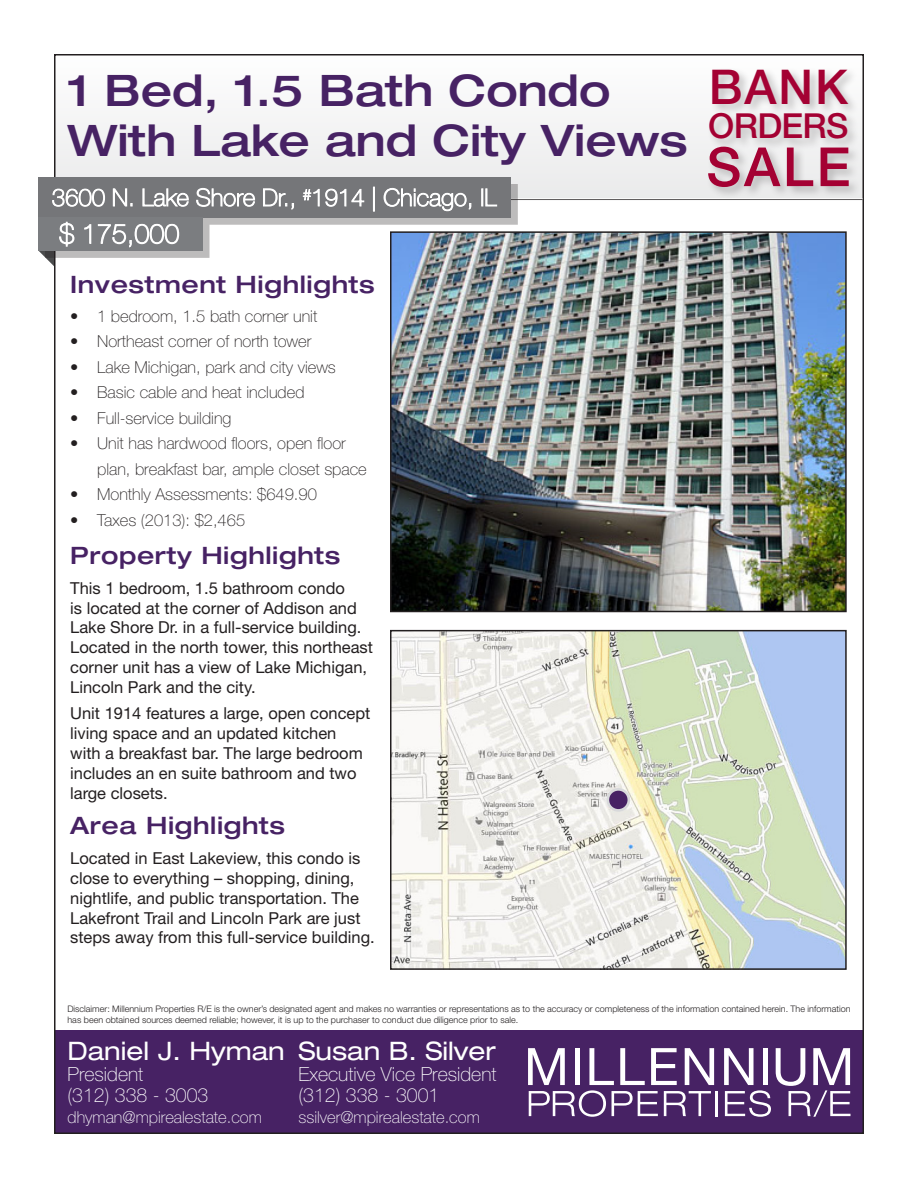
<style>
.page{position:relative;width:918px;height:1188px;background:#fff}
.page>*{position:absolute;margin:0;border:0;box-sizing:border-box;transform-origin:0 0}
.t1{font:500 54px "Helvetica Neue LT Std";color:#a40133}
.t2{font:500 48px "Helvetica Neue LT Std";color:#a40133}
.t3{font:500 expanded 43.5px/49.5px "Helvetica Neue LT Std";color:#472264}
.t4{font:500 34.5px "Helvetica Neue LT Std";letter-spacing:-.02em;color:#a40133}
.t5{font:expanded 25.5px "Helvetica Neue LT Std";color:#fff}
.Section_Header{font:500 expanded 24px "Helvetica Neue LT Std";letter-spacing:.025em;color:#472264}
.t6{font:100 19.5px/21px "Helvetica Neue LT Std";color:#fff}
.body{font:16.5px/19.8px "Helvetica Neue LT Std";color:#231f20}
.t7{font:100 16.5px/25.5px "Helvetica Neue LT Std";color:#231f20}
.t8{font:100 16.5px "Helvetica Neue LT Std";color:#fff}
.t9{font:300 9px/10.8px "Helvetica Neue LT Std";color:#231f20}
</style>
<div class="page">
<div style="left:55px;top:55px;width:809px;height:145px;background:#f5f5f5"></div>
<div style="left:54px;top:1031px;width:810px;height:103px;background:#472264"></div>
<hr style="left:54px;top:199px;width:808px;height:1px;background:#231f20">
<hr style="left:61px;top:198px;width:801px;height:1px;background:#fff">
<div style="left:45px;top:184px;width:473px;height:73px;background:#231f20;opacity:.3"></div>
<div style="left:38px;top:177px;width:473px;height:41px;background:#757679"></div>
<svg style="left:52px;top:188px;width:53px;height:19px"></svg>
<svg style="left:112px;top:188px;width:21px;height:19px"></svg>
<svg style="left:142px;top:188px;width:47px;height:19px"></svg>
<svg style="left:196px;top:188px;width:59px;height:19px"></svg>
<svg style="left:263px;top:188px;width:31px;height:22px"></svg>
<svg style="left:302px;top:188px;width:63px;height:19px"></svg>
<div style="left:373px;top:187px;width:2px;height:25px;border:1px solid #fff"></div>
<svg style="left:383px;top:188px;width:89px;height:24px"></svg>
<svg style="left:481px;top:188px;width:17px;height:19px"></svg>
<div style="left:38px;top:217px;width:165px;height:34px;background:#7b7d80"></div>
<svg style="left:39px;top:221px;width:36px;height:45px"></svg>
<svg style="left:84px;top:223px;width:96px;height:25px"></svg>
<hr style="left:716px;top:1091px;width:2px;height:25px;background:#fff">
<svg style="left:528px;top:1048px;width:186px;height:69px"></svg>
<svg style="left:724px;top:1048px;width:126px;height:69px"></svg>
<div style="left:706px;top:67px;width:155px;height:132px;background:#231f20;opacity:.26"></div>
<img style="left:393px;top:234px;width:451px;height:375px">
<div style="left:390px;top:231px;width:457px;height:381px;border:2px solid #231f20"></div>
<img style="left:393px;top:633px;width:451px;height:334px">
<div style="left:390px;top:630px;width:457px;height:340px;border:2px solid #231f20"></div>
<div style="left:608px;top:789px;width:21px;height:21px;background:#472264;border-radius:50%"></div>
<div style="left:607px;top:788px;width:23px;height:24px;border:3px solid #d8d9db;border-radius:50%"></div>
<h3 class="t3" style="left:68px;top:65px;width:622px">1 Bed, 1.5 Bath Condo<br>With Lake and City Views</h3>
<h2 class="t2" style="left:709px;top:58px;width:141px">BANK</h2>
<h3 class="t4" style="left:708px;top:105px;width:142px">ORDERS</h3>
<h1 class="t1" style="left:706px;top:135px;width:146px">SALE</h1>
<p class="Section_Header" style="left:70px;top:269px;width:306px">Investment Highlights</p>
<p class="t7" style="left:70px;top:303px;width:249px">• 1 bedroom, 1.5 bath corner unit</p>
<p class="t7" style="left:70px;top:329px;width:243px">• Northeast corner of north tower</p>
<p class="t7" style="left:70px;top:354px;width:267px">• Lake Michigan, park and city views</p>
<p class="t7" style="left:70px;top:380px;width:236px">• Basic cable and heat included</p>
<p class="t7" style="left:70px;top:405px;width:163px">• Full-service building</p>
<p class="t7" style="left:97px;top:431px;width:271px;text-indent:-27px">• Unit has hardwood floors, open floor plan, breakfast bar, ample closet space</p>
<p class="t7" style="left:70px;top:482px;width:248px">• Monthly Assessments: $649.90</p>
<p class="t7" style="left:70px;top:507px;width:176px">• Taxes (2013): $2,465</p>
<p class="Section_Header" style="left:70px;top:540px;width:272px">Property Highlights</p>
<p class="body" style="left:70px;top:578px;width:304px">This 1 bedroom, 1.5 bathroom condo<br>is located at the corner of Addison and Lake Shore Dr. in a full-service building.<br>Located in the north tower, this northeast corner unit has a view of Lake Michigan, Lincoln Park and the city.</p>
<p class="body" style="left:70px;top:703px;width:302px">Unit 1914 features a large, open concept living space and an updated kitchen with a breakfast bar. The large bedroom includes an en suite bathroom and two large closets.</p>
<p class="Section_Header" style="left:70px;top:811px;width:217px">Area Highlights</p>
<p class="body" style="left:70px;top:848px;width:306px">Located in East Lakeview, this condo is close to everything – shopping, dining, nightlife, and public transportation. The Lakefront Trail and Lincoln Park are just steps away from this full-service building.</p>
<p class="t9" style="left:68px;top:1003px;width:785px">Disclaimer: Millennium Properties R/E is the owner’s designated agent and makes no warranties or representations as to the accuracy or completeness of the information contained herein. The information has been obtained sources deemed reliable; however, it is up to the purchaser to conduct due diligence prior to sale.</p>
<h3 class="t5" style="left:68px;top:1035px;width:219px">Daniel J. Hyman</h3>
<p class="t6" style="left:68px;top:1064px;width:142px">President<br>(312) 338 - 3003</p>
<p class="t8" style="left:68px;top:1108px;width:196px">dhyman@mpirealestate.com</p>
<h3 class="t5" style="left:298px;top:1035px;width:199px">Susan B. Silver</h3>
<p class="t6" style="left:298px;top:1064px;width:200px">Executive Vice President (312) 338 - 3001</p>
<p class="t8" style="left:298px;top:1108px;width:183px">ssilver@mpirealestate.com</p>
</div>
